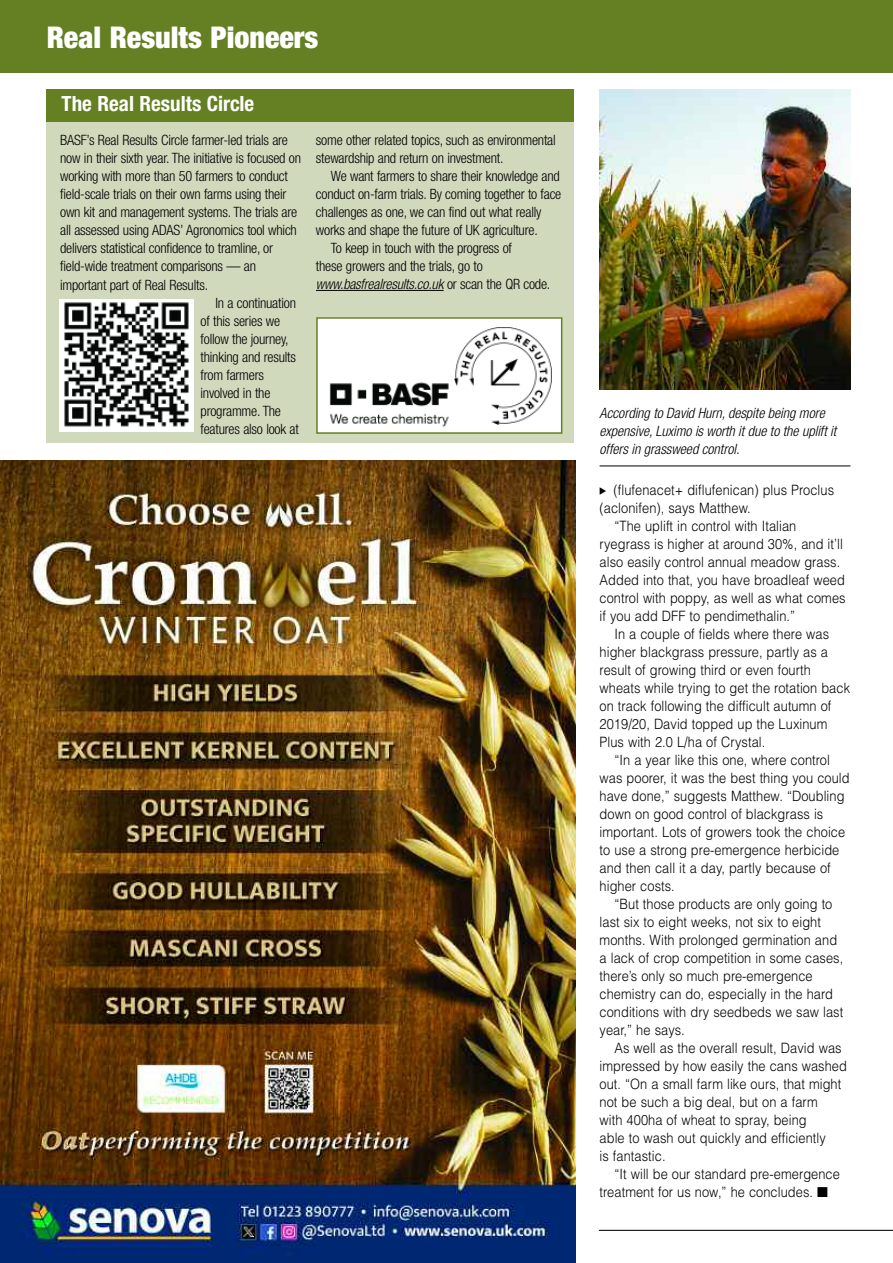
<style>
.page{position:relative;width:893px;height:1263px;background:#fff}
.page>*{position:absolute;margin:0;border:0;box-sizing:border-box;transform-origin:0 0}
.t1{font:900 condensed 30px "Helvetica Neue";color:#fff}
.t2{font:700 condensed 21px "Helvetica Neue";color:#fff}
.t3{font:300 14.25px "Helvetica";letter-spacing:.005em;color:#000;scale:.9 1}
.t4{font:300 condensed 14.25px/18px "Helvetica Neue";letter-spacing:-.015em;color:#000}
.t5{font:italic 300 condensed 14.25px/18px "Helvetica Neue";color:#000}
.s1{font-style:normal}
</style>
<div class="page">
<div style="left:0;top:0;width:893px;height:72px;background:#648022"></div>
<div style="left:47px;top:122px;width:527px;height:320px;background:#d1d9bd"></div>
<div style="left:47px;top:89px;width:527px;height:33px;background:#648022"></div>
<div style="left:317px;top:318px;width:245px;height:115px;background:#fff"></div>
<img style="left:329px;top:382px;width:120px;height:45px">
<div style="left:316px;top:317px;width:246px;height:117px;border:2px solid #648022"></div>
<img style="left:455px;top:328px;width:96px;height:96px">
<svg style="left:316px;top:290px;width:24px;height:1px"></svg>
<hr style="left:340px;top:290px;width:104px;height:1px;background:#000">
<img style="left:60px;top:300px;width:133px;height:131px">
<img style="left:600px;top:89px;width:250px;height:301px">
<hr style="left:600px;top:466px;width:250px;height:1px;background:#000">
<hr style="left:599px;top:1230px;width:294px;height:1px;background:#000">
<img style="left:0;top:460px;width:575px;height:803px">
<h1 class="t1" style="left:47px;top:27px;width:273px">Real Results Pioneers</h1>
<h2 class="t2" style="left:62px;top:96px;width:194px">The Real Results Circle</h2>
<p class="t4" style="left:60px;top:133px;width:229px">BASF’s Real Results Circle farmer-led trials are</p>
<p class="t4" style="left:60px;top:151px;width:242px">now in their sixth year. The initiative is focused on</p>
<p class="t4" style="left:60px;top:169px;width:229px">working with more than 50 farmers to conduct</p>
<p class="t4" style="left:60px;top:187px;width:228px">field-scale trials on their own farms using their</p>
<p class="t4" style="left:60px;top:205px;width:239px">own kit and management systems. The trials are</p>
<p class="t4" style="left:60px;top:223px;width:238px">all assessed using ADAS’ Agronomics tool which</p>
<p class="t4" style="left:60px;top:241px;width:214px">delivers statistical confidence to tramline, or</p>
<p class="t4" style="left:60px;top:259px;width:197px">field-wide treatment comparisons –– an</p>
<p class="t4" style="left:60px;top:277px;width:149px">important part of Real Results.</p>
<p class="t4" style="left:215px;top:295px;width:82px">In a continuation</p>
<p class="t4" style="left:201px;top:313px;width:81px">of this series we</p>
<p class="t4" style="left:201px;top:331px;width:90px">follow the journey,</p>
<p class="t4" style="left:201px;top:349px;width:97px">thinking and results</p>
<p class="t4" style="left:201px;top:367px;width:65px">from farmers</p>
<p class="t4" style="left:201px;top:385px;width:71px">involved in the</p>
<p class="t4" style="left:201px;top:403px;width:82px">programme. The</p>
<p class="t4" style="left:201px;top:421px;width:100px">features also look at</p>
<p class="t4" style="left:316px;top:132px;width:241px">some other related topics, such as environmental stewardship and return on investment.</p>
<p class="t4" style="left:331px;top:168px;width:231px">We want farmers to share their knowledge and</p>
<p class="t4" style="left:316px;top:186px;width:247px">conduct on-farm trials. By coming together to face</p>
<p class="t4" style="left:316px;top:204px;width:227px">challenges as one, we can find out what really</p>
<p class="t4" style="left:316px;top:222px;width:223px">works and shape the future of UK agriculture.</p>
<p class="t4" style="left:331px;top:240px;width:183px">To keep in touch with the progress of</p>
<p class="t4" style="left:316px;top:258px;width:168px">these growers and the trials, go to</p>
<p class="t5" style="left:316px;top:276px;width:236px">www.basfrealresults.co.uk <span class="s1">or scan the QR code.</span></p>
<p class="t5" style="left:600px;top:405px;width:238px">According to David Hurn, despite being more expensive, Luximo is worth it due to the uplift it offers in grassweed control.</p>
<p class="t3" style="left:613px;top:482px;width:247px">(flufenacet+ diflufenican) plus Proclus</p>
<p class="t3" style="left:600px;top:500px;width:170px">(aclonifen), says Matthew.</p>
<p class="t3" style="left:614px;top:518px;width:204px">“The uplift in control with Italian</p>
<p class="t3" style="left:600px;top:536px;width:272px">ryegrass is higher at around 30%, and it’ll</p>
<p class="t3" style="left:600px;top:554px;width:269px">also easily control annual meadow grass.</p>
<p class="t3" style="left:600px;top:572px;width:274px">Added into that, you have broadleaf weed</p>
<p class="t3" style="left:600px;top:590px;width:275px">control with poppy, as well as what comes</p>
<p class="t3" style="left:600px;top:608px;width:219px">if you add DFF to pendimethalin.”</p>
<p class="t3" style="left:614px;top:626px;width:240px">In a couple of fields where there was</p>
<p class="t3" style="left:600px;top:644px;width:255px">higher blackgrass pressure, partly as a</p>
<p class="t3" style="left:600px;top:662px;width:236px">result of growing third or even fourth</p>
<p class="t3" style="left:600px;top:680px;width:280px">wheats while trying to get the rotation back</p>
<p class="t3" style="left:600px;top:698px;width:259px">on track following the difficult autumn of</p>
<p class="t3" style="left:600px;top:716px;width:255px">2019/20, David topped up the Luxinum</p>
<p class="t3" style="left:600px;top:734px;width:186px">Plus with 2.0 L/ha of Crystal.</p>
<p class="t3" style="left:614px;top:752px;width:241px">“In a year like this one, where control</p>
<p class="t3" style="left:600px;top:770px;width:279px">was poorer, it was the best thing you could</p>
<p class="t3" style="left:600px;top:788px;width:274px">have done,” suggests Matthew. “Doubling</p>
<p class="t3" style="left:600px;top:806px;width:250px">down on good control of blackgrass is</p>
<p class="t3" style="left:600px;top:824px;width:275px">important. Lots of growers took the choice</p>
<p class="t3" style="left:600px;top:842px;width:268px">to use a strong pre-emergence herbicide</p>
<p class="t3" style="left:600px;top:860px;width:258px">and then call it a day, partly because of</p>
<p class="t3" style="left:600px;top:878px;width:85px">higher costs.</p>
<p class="t3" style="left:614px;top:896px;width:244px">“But those products are only going to</p>
<p class="t3" style="left:600px;top:914px;width:248px">last six to eight weeks, not six to eight</p>
<p class="t3" style="left:600px;top:932px;width:265px">months. With prolonged germination and</p>
<p class="t3" style="left:600px;top:950px;width:272px">a lack of crop competition in some cases,</p>
<p class="t3" style="left:600px;top:968px;width:238px">there’s only so much pre-emergence</p>
<p class="t3" style="left:600px;top:986px;width:261px">chemistry can do, especially in the hard</p>
<p class="t3" style="left:600px;top:1004px;width:272px">conditions with dry seedbeds we saw last</p>
<p class="t3" style="left:600px;top:1022px;width:96px">year,” he says.</p>
<p class="t3" style="left:614px;top:1040px;width:254px">As well as the overall result, David was</p>
<p class="t3" style="left:600px;top:1058px;width:276px">impressed by how easily the cans washed</p>
<p class="t3" style="left:600px;top:1076px;width:270px">out. “On a small farm like ours, that might</p>
<p class="t3" style="left:600px;top:1094px;width:244px">not be such a big deal, but on a farm</p>
<p class="t3" style="left:600px;top:1112px;width:232px">with 400ha of wheat to spray, being</p>
<p class="t3" style="left:600px;top:1130px;width:253px">able to wash out quickly and efficiently</p>
<p class="t3" style="left:600px;top:1148px;width:75px">is fantastic.</p>
<p class="t3" style="left:614px;top:1166px;width:252px">“It will be our standard pre-emergence</p>
<p class="t3" style="left:600px;top:1184px;width:255px">treatment for us now,” he concludes. ■</p>
</div>
